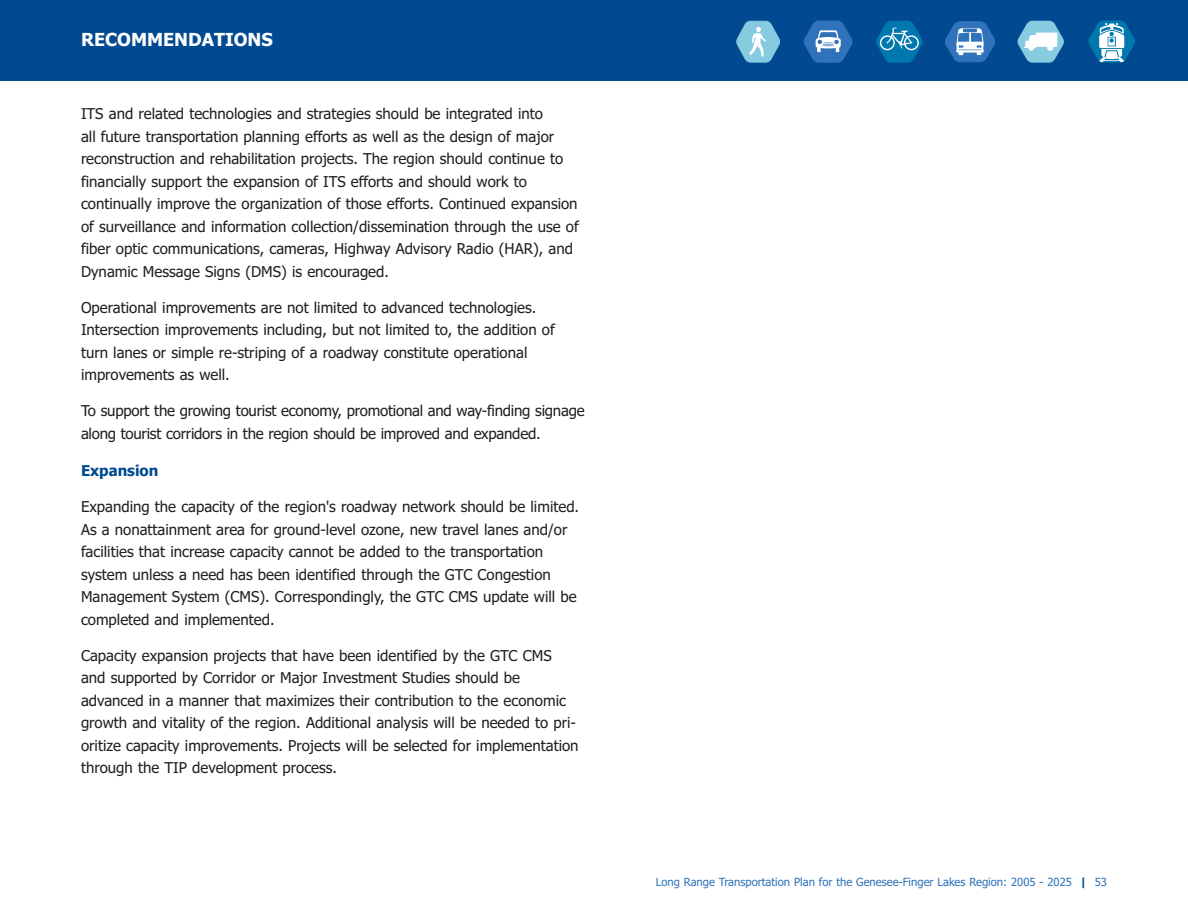
<style>
.page{position:relative;width:1188px;height:918px;background:#fff}
.page>*{position:absolute;margin:0;border:0;box-sizing:border-box;transform-origin:0 0}
.t1{font:700 18px "Tahoma";color:#fff}
.t2{font:15px/22.5px "Tahoma";color:#231f20}
.t3{font:700 15px "Tahoma";color:#014a91}
.t4{font:11.25px "Tahoma";color:#3073ba}
.s1{font-weight:700;color:#014a91}
</style>
<div class="page">
<div style="left:0;top:0;width:1188px;height:81px;background:#014a91"></div>
<svg style="left:945px;top:21px;width:50px;height:41px"></svg>
<svg style="left:737px;top:21px;width:43px;height:42px"></svg>
<svg style="left:803px;top:21px;width:50px;height:42px"></svg>
<svg style="left:876px;top:21px;width:47px;height:42px"></svg>
<svg style="left:1017px;top:21px;width:47px;height:42px"></svg>
<svg style="left:1088px;top:21px;width:47px;height:37px"></svg>
<img style="left:1097px;top:22px;width:29px;height:41px">
<p class="t1" style="left:81px;top:29px;width:193px">RECOMMENDATIONS</p>
<p class="t2" style="left:81px;top:103px;width:499px">ITS and related technologies and strategies should be integrated into<br>all future transportation planning efforts as well as the design of major reconstruction and rehabilitation projects. The region should continue to financially support the expansion of ITS efforts and should work to continually improve the organization of those efforts. Continued expansion of surveillance and information collection/dissemination through the use of fiber optic communications, cameras, Highway Advisory Radio (HAR), and Dynamic Message Signs (DMS) is encouraged.</p>
<p class="t2" style="left:81px;top:297px;width:475px">Operational improvements are not limited to advanced technologies.<br>Intersection improvements including, but not limited to, the addition of turn lanes or simple re-striping of a roadway constitute operational improvements as well.</p>
<p class="t2" style="left:81px;top:400px;width:505px">To support the growing tourist economy, promotional and way-finding signage along tourist corridors in the region should be improved and expanded.</p>
<p class="t3" style="left:81px;top:463px;width:79px">Expansion</p>
<p class="t2" style="left:81px;top:496px;width:500px">Expanding the capacity of the region's roadway network should be limited.<br>As a nonattainment area for ground-level ozone, new travel lanes and/or facilities that increase capacity cannot be added to the transportation system unless a need has been identified through the GTC Congestion Management System (CMS). Correspondingly, the GTC CMS update will be completed and implemented.</p>
<p class="t2" style="left:81px;top:645px;width:499px">Capacity expansion projects that have been identified by the GTC CMS and supported by Corridor or Major Investment Studies should be advanced in a manner that maximizes their contribution to the economic growth and vitality of the region. Additional analysis will be needed to pri&shy;oritize capacity improvements. Projects will be selected for implementation through the TIP development process.</p>
<p class="t4" style="left:656px;top:876px;width:453px">Long Range Transportation Plan for the Genesee-Finger Lakes Region: 2005 - 2025 <span class="s1">|</span> 53</p>
</div>
